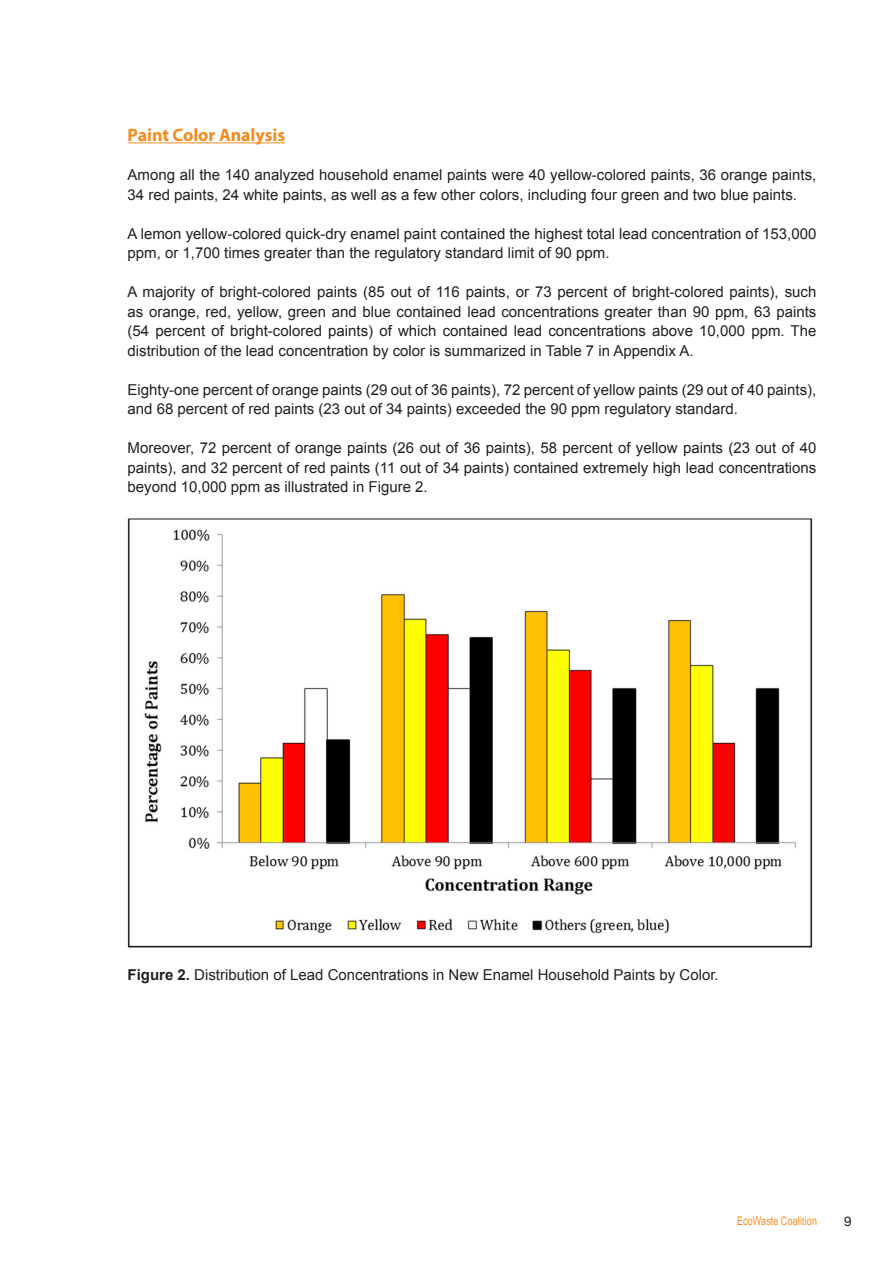
<style>
.page{position:relative;width:893px;height:1263px;background:#fff}
.page>*{position:absolute;margin:0;border:0;box-sizing:border-box;transform-origin:0 0}
.box_tiltle{font:700 18px "Myriad Pro";letter-spacing:-.005em;color:#f68b1f}
.Default_paragraph_st{font:15px/19.5px "Arial";color:#231f20}
.t1{font:13.5px "Helvetica Neue LT";color:#231f20}
.t2{font:12px "Arial Th";letter-spacing:.01em;color:#f68b1f}
.s1{font-weight:700}
</style>
<div class="page">
<hr style="left:128px;top:142px;width:157px;height:1px;background:#f68b1f">
<img style="left:127px;top:518px;width:686px;height:430px">
<p class="box_tiltle" style="left:128px;top:123px;width:159px">Paint Color Analysis</p>
<p class="Default_paragraph_st" style="left:128px;top:165px;width:690px">Among all the 140 analyzed household enamel paints were 40 yellow-colored paints, 36 orange paints,<br>34 red paints, 24 white paints, as well as a few other colors, including four green and two blue paints.</p>
<p class="Default_paragraph_st" style="left:128px;top:223px;width:690px">A lemon yellow-colored quick-dry enamel paint contained the highest total lead concentration of 153,000 ppm, or 1,700 times greater than the regulatory standard limit of 90 ppm.</p>
<p class="Default_paragraph_st" style="left:128px;top:282px;width:690px;text-align:justify">A majority of bright-colored paints (85 out of 116 paints, or 73 percent of bright-colored paints), such as orange, red, yellow, green and blue contained lead concentrations greater than 90 ppm, 63 paints (54 percent of bright-colored paints) of which contained lead concentrations above 10,000 ppm. The distribution of the lead concentration by color is summarized in Table 7 in Appendix A.</p>
<p class="Default_paragraph_st" style="left:128px;top:379px;width:690px">Eighty-one percent of orange paints (29 out of 36 paints), 72 percent of yellow paints (29 out of 40 paints), and 68 percent of red paints (23 out of 34 paints) exceeded the 90 ppm regulatory standard.</p>
<p class="Default_paragraph_st" style="left:128px;top:438px;width:690px;text-align:justify">Moreover, 72 percent of orange paints (26 out of 36 paints), 58 percent of yellow paints (23 out of 40 paints), and 32 percent of red paints (11 out of 34 paints) contained extremely high lead concentrations beyond 10,000 ppm as illustrated in Figure 2.</p>
<p class="Default_paragraph_st" style="left:128px;top:964px;width:593px"><span class="s1">Figure 2.</span> Distribution of Lead Concentrations in New Enamel Household Paints by Color.</p>
<p class="t2" style="left:737px;top:1214px;width:82px">EcoWaste Coalition</p>
<p class="t1" style="left:844px;top:1213px;width:9px">9</p>
</div>
